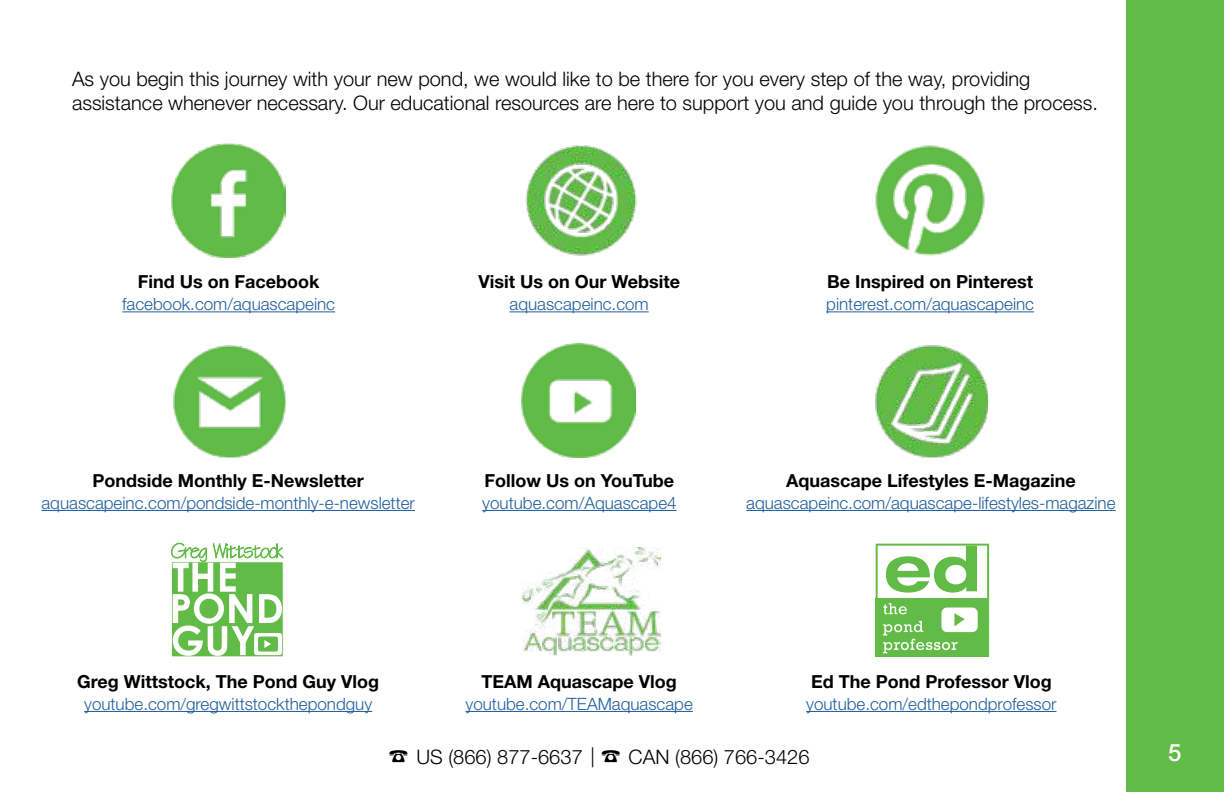
<style>
.page{position:relative;width:1224px;height:792px;background:#fff}
.page>*{position:absolute;margin:0;border:0;box-sizing:border-box;transform-origin:0 0}
.t1{font:500 24px "Helvetica Neue LT Std";color:#fff}
.t2{font:300 20px/24px "Helvetica Neue LT Std";color:#000}
.t3{font:700 18px "Helvetica Neue LT Std";color:#000}
.t4{font:300 17px "Helvetica Neue LT Std";color:#215e9e}
</style>
<div class="page">
<img style="left:525px;top:145px;width:111px;height:111px">
<img style="left:172px;top:144px;width:114px;height:114px">
<img style="left:875px;top:145px;width:110px;height:111px">
<img style="left:523px;top:548px;width:138px;height:107px">
<img style="left:522px;top:343px;width:114px;height:114px">
<img style="left:173px;top:345px;width:112px;height:112px">
<img style="left:875px;top:345px;width:113px;height:112px">
<svg style="left:171px;top:543px;width:113px;height:113px"></svg>
<svg style="left:886px;top:547px;width:91px;height:46px"></svg>
<div style="left:876px;top:544px;width:113px;height:112px;border:2px solid #62bb46"></div>
<div style="left:876px;top:599px;width:113px;height:58px;background:#62bb46"></div>
<div style="left:941px;top:608px;width:37px;height:24px;background:#fff;border-radius:5px"></div>
<svg style="left:883px;top:603px;width:82px;height:50px"></svg>
<div style="left:1126px;top:0;width:98px;height:792px;background:#62bb46"></div>
<hr style="left:510px;top:311px;width:139px;height:1px;background:#215e9e">
<hr style="left:122px;top:311px;width:213px;height:1px;background:#215e9e">
<hr style="left:826px;top:311px;width:208px;height:1px;background:#215e9e">
<hr style="left:482px;top:510px;width:195px;height:1px;background:#215e9e">
<hr style="left:42px;top:510px;width:373px;height:1px;background:#215e9e">
<hr style="left:746px;top:510px;width:370px;height:1px;background:#215e9e">
<hr style="left:466px;top:711px;width:227px;height:1px;background:#215e9e">
<hr style="left:84px;top:711px;width:288px;height:1px;background:#215e9e">
<hr style="left:806px;top:711px;width:251px;height:1px;background:#215e9e">
<p class="t2" style="left:72px;top:67px;width:1027px">As you begin this journey with your new pond, we would like to be there for you every step of the way, providing assistance whenever necessary. Our educational resources are here to support you and guide you through the process.</p>
<p class="t3" style="left:138px;top:271px;width:183px">Find Us on Facebook</p>
<p class="t4" style="left:122px;top:294px;width:214px">facebook.com/aquascapeinc</p>
<p class="t3" style="left:478px;top:271px;width:203px">Visit Us on Our Website</p>
<p class="t4" style="left:510px;top:294px;width:141px">aquascapeinc.com</p>
<p class="t3" style="left:93px;top:469px;width:273px">Pondside Monthly E-Newsletter</p>
<p class="t4" style="left:42px;top:492px;width:375px">aquascapeinc.com/pondside-monthly-e-newsletter</p>
<p class="t3" style="left:485px;top:469px;width:191px">Follow Us on YouTube</p>
<p class="t4" style="left:482px;top:492px;width:196px">youtube.com/Aquascape4</p>
<p class="t3" style="left:827px;top:271px;width:207px">Be Inspired on Pinterest</p>
<p class="t4" style="left:826px;top:294px;width:209px">pinterest.com/aquascapeinc</p>
<p class="t3" style="left:786px;top:469px;width:291px">Aquascape Lifestyles E-Magazine</p>
<p class="t4" style="left:746px;top:492px;width:371px">aquascapeinc.com/aquascape-lifestyles-magazine</p>
<p class="t3" style="left:77px;top:670px;width:304px">Greg Wittstock, The Pond Guy Vlog</p>
<p class="t4" style="left:84px;top:693px;width:290px">youtube.com/gregwittstockthepondguy</p>
<p class="t3" style="left:482px;top:670px;width:197px">TEAM Aquascape Vlog</p>
<p class="t4" style="left:466px;top:693px;width:229px">youtube.com/TEAMaquascape</p>
<p class="t3" style="left:811px;top:670px;width:242px">Ed The Pond Professor Vlog</p>
<p class="t4" style="left:806px;top:693px;width:252px">youtube.com/edthepondprofessor</p>
<p class="t2" style="left:388px;top:744px;width:423px">☎ US (866) 877-6637 | ☎ CAN (866) 766-3426</p>
<h1 class="t1" style="left:1168px;top:738px;width:15px">5</h1>
</div>
